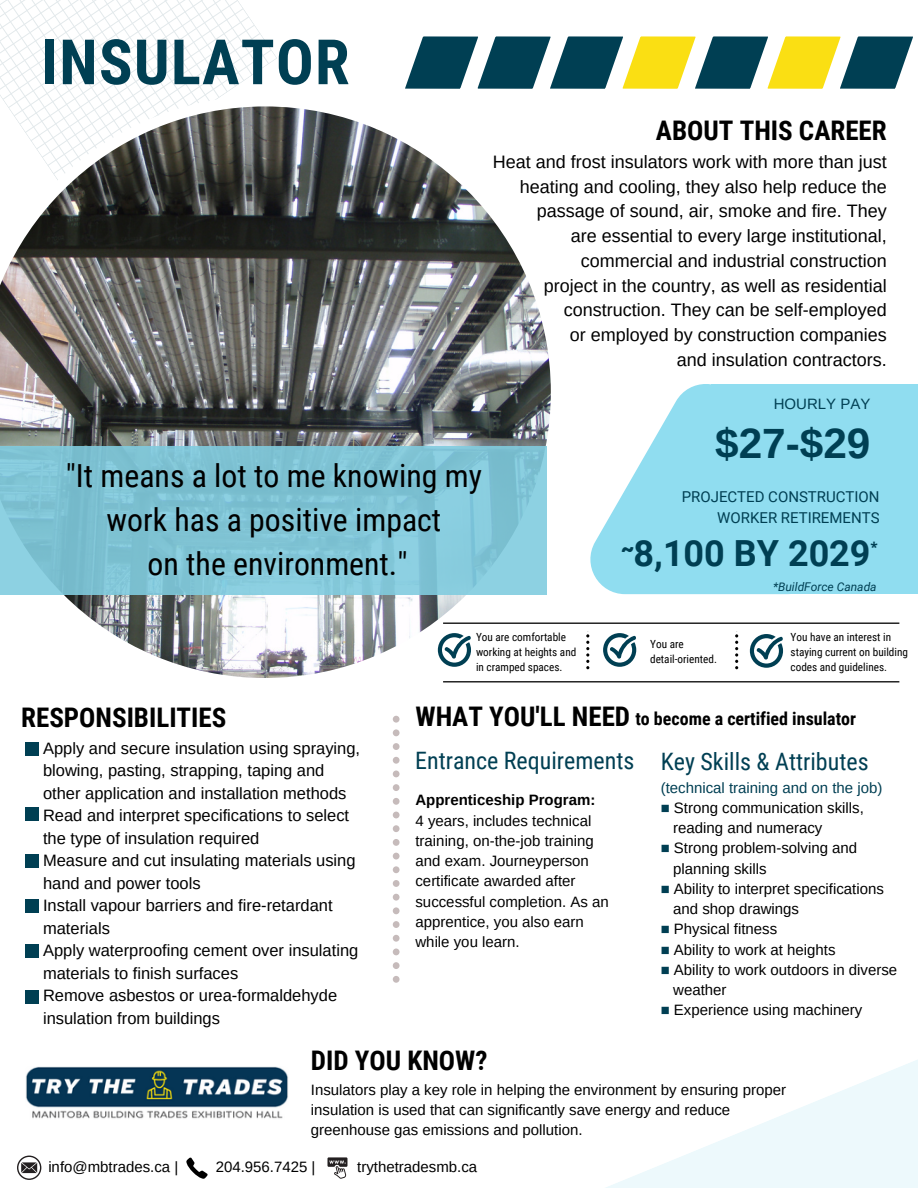
<style>
.page{position:relative;width:918px;height:1188px;background:#fff}
.page>*{position:absolute;margin:0;border:0;box-sizing:border-box;transform-origin:0 0}
.t1{font:700 62.55px "Roboto Condensed";letter-spacing:.02em;color:#003f53}
.t2{font:700 42.3px "Arimo";color:#003f53}
.t3{font:700 36px "Roboto";color:#003f53}
.t4{font:700 36px "Roboto Condensed";color:#003f53}
.t5{font:31.8px "Roboto Condensed";color:#000}
.t6{font:700 27px "Roboto Condensed";color:#000}
.t7{font:24px "Roboto Condensed";color:#003f53}
.t8{font:18px/24.8px "Arimo";color:#000;text-align:right}
.t9{font:700 18px "Roboto Condensed";color:#000}
.t10{font:16.5px/22.5px "Arimo";color:#000}
.t11{font:15px/20.2px "Arimo";color:#000}
.t12{font:15px "Arimo";color:#003f53}
.t13{font:15px/21px "Roboto";color:#003f53;text-align:right}
.t14{font:700 15px "Arimo";color:#000}
.t15{font:700 13.5px "Open Sans";color:#003f53}
.t16{font:italic 12px "Roboto";color:#003f53}
.t17{font:11.25px/15.1px "Roboto Condensed";color:#000}
.s1{font-weight:700;color:#003f53}
.s2{color:#003f53}
</style>
<div class="page">
<svg style="left:0;top:0;width:277px;height:96px"></svg>
<img style="left:0;top:96px;width:562px;height:587px">
<svg style="left:606px;top:1060px;width:312px;height:128px;fill:#effafc"></svg>
<svg style="left:393px;top:715px;width:7px;height:268px"></svg>
<div style="left:712px;top:384px;width:206px;height:210px;background:#90ddf0"></div>
<svg style="left:590px;top:384px;width:122px;height:210px;fill:#90ddf0"></svg>
<svg style="left:586px;top:631px;width:3px;height:38px"></svg>
<svg style="left:735px;top:631px;width:3px;height:38px"></svg>
<svg style="left:603px;top:633px;width:34px;height:34px"></svg>
<svg style="left:438px;top:633px;width:34px;height:34px"></svg>
<svg style="left:750px;top:634px;width:34px;height:34px"></svg>
<svg style="left:443px;top:681px;width:456px;height:1px"></svg>
<svg style="left:443px;top:623px;width:456px;height:1px"></svg>
<svg style="left:386px;top:36px;width:527px;height:79px"></svg>
<div style="left:0;top:446px;width:547px;height:149px;background:linear-gradient(to bottom,#7dc1d2,#85c9db)"></div>
<svg style="left:17px;top:1156px;width:24px;height:24px"></svg>
<svg style="left:186px;top:1157px;width:22px;height:22px"></svg>
<svg style="left:328px;top:1157px;width:19px;height:22px"></svg>
<img style="left:26px;top:1066px;width:262px;height:53px">
<div style="left:26px;top:808px;width:13px;height:13px;background:#003f53"></div>
<div style="left:26px;top:854px;width:13px;height:14px;background:#003f53"></div>
<div style="left:26px;top:899px;width:13px;height:14px;background:#003f53"></div>
<div style="left:26px;top:944px;width:13px;height:14px;background:#003f53"></div>
<div style="left:26px;top:990px;width:13px;height:13px;background:#003f53"></div>
<div style="left:26px;top:742px;width:13px;height:14px;background:#003f53"></div>
<p class="t1" style="left:41px;top:26px;width:310px">INSULATOR</p>
<p class="t5" style="left:66px;top:458px;width:418px">"It means a lot to me knowing my</p>
<p class="t5" style="left:107px;top:502px;width:336px">work has a positive impact</p>
<p class="t5" style="left:148px;top:546px;width:261px">on the environment."</p>
<p class="t6" style="left:656px;top:115px;width:232px">ABOUT THIS CAREER</p>
<p class="t8" style="left:493px;top:149px;width:395px">Heat and frost insulators work with more than just heating and cooling, they also help reduce the passage of sound, air, smoke and fire. They</p>
<p class="t8" style="left:571px;top:224px;width:318px;text-align:center">are essential to every large institutional, commercial and industrial construction</p>
<p class="t8" style="left:544px;top:273px;width:344px">project in the country, as well as residential construction. They can be self-employed</p>
<p class="t8" style="left:570px;top:323px;width:319px">or employed by construction companies</p>
<p class="t8" style="left:677px;top:347px;width:211px">and insulation contractors.</p>
<p class="t12" style="left:774px;top:395px;width:98px">HOURLY PAY</p>
<p class="t2" style="left:715px;top:420px;width:157px">$27-$29</p>
<p class="t13" style="left:682px;top:487px;width:199px">PROJECTED CONSTRUCTION<br>WORKER RETIREMENTS</p>
<p class="t3" style="left:634px;top:533px;width:238px">8,100 BY 2029</p>
<p class="t16" style="left:773px;top:580px;width:105px">*BuildForce Canada</p>
<p class="t15" style="left:870px;top:538px;width:9px">*</p>
<p class="t4" style="left:620px;top:540px;width:17px">˜</p>
<p class="t6" style="left:21px;top:702px;width:207px">RESPONSIBILITIES</p>
<p class="t10" style="left:43px;top:737px;width:319px">Apply and secure insulation using spraying, blowing, pasting, strapping, taping and other application and installation methods</p>
<p class="t10" style="left:43px;top:804px;width:308px">Read and interpret specifications to select the type of insulation required</p>
<p class="t10" style="left:43px;top:849px;width:314px">Measure and cut insulating materials using hand and power tools</p>
<p class="t10" style="left:43px;top:894px;width:291px">Install vapour barriers and fire-retardant materials</p>
<p class="t10" style="left:43px;top:939px;width:317px">Apply waterproofing cement over insulating materials to finish surfaces</p>
<p class="t10" style="left:43px;top:984px;width:296px">Remove asbestos or urea-formaldehyde insulation from buildings</p>
<p class="t17" style="left:476px;top:629px;width:102px">You are comfortable working at heights and</p>
<p class="t17" style="left:476px;top:660px;width:88px">in cramped spaces.</p>
<p class="t17" style="left:650px;top:637px;width:35px">You are</p>
<p class="t17" style="left:650px;top:652px;width:68px">detail-oriented.</p>
<p class="t17" style="left:791px;top:629px;width:119px">You have an interest in staying current on building codes and guidelines.</p>
<p class="t6" style="left:416px;top:701px;width:216px">WHAT YOU'LL NEED</p>
<p class="t9" style="left:635px;top:708px;width:222px">to become a certified insulator</p>
<p class="t7" style="left:415px;top:747px;width:221px">Entrance Requirements</p>
<p class="t14" style="left:416px;top:792px;width:181px">Apprenticeship Program:</p>
<p class="t11" style="left:416px;top:810px;width:180px">4 years, includes technical training, on-the-job training and exam. Journeyperson</p>
<p class="t11" style="left:416px;top:871px;width:195px">certificate awarded after successful completion. As an apprentice, you also earn while you learn.</p>
<p class="t7" style="left:661px;top:748px;width:209px">Key Skills &amp; Attributes</p>
<p class="t12" style="left:661px;top:779px;width:223px">(technical training and on the job)</p>
<p class="t11" style="left:661px;top:797px;width:205px"><span class="s1">■</span> Strong communication skills,</p>
<p class="t11" style="left:673px;top:818px;width:151px">reading and numeracy</p>
<p class="t11" style="left:661px;top:838px;width:198px"><span class="s2">■</span> Strong problem-solving and</p>
<p class="t11" style="left:673px;top:858px;width:95px">planning skills</p>
<p class="t11" style="left:661px;top:878px;width:225px"><span class="s2">■</span> Ability to interpret specifications</p>
<p class="t11" style="left:673px;top:899px;width:127px">and shop drawings</p>
<p class="t11" style="left:661px;top:919px;width:118px"><span class="s2">■</span> Physical fitness</p>
<p class="t11" style="left:661px;top:939px;width:176px"><span class="s2">■</span> Ability to work at heights</p>
<p class="t11" style="left:661px;top:959px;width:238px"><span class="s2">■</span> Ability to work outdoors in diverse</p>
<p class="t11" style="left:673px;top:980px;width:55px">weather</p>
<p class="t11" style="left:661px;top:1000px;width:203px"><span class="s2">■</span> Experience using machinery</p>
<p class="t6" style="left:311px;top:1045px;width:178px">DID YOU KNOW?</p>
<p class="t11" style="left:311px;top:1079px;width:477px">Insulators play a key role in helping the environment by ensuring proper</p>
<p class="t11" style="left:311px;top:1100px;width:421px">insulation is used that can significantly save energy and reduce</p>
<p class="t11" style="left:311px;top:1120px;width:273px">greenhouse gas emissions and pollution.</p>
<p class="t11" style="left:48px;top:1157px;width:131px">info@mbtrades.ca |</p>
<p class="t11" style="left:216px;top:1157px;width:101px">204.956.7425 |</p>
<p class="t11" style="left:357px;top:1157px;width:122px">trythetradesmb.ca</p>
</div>
